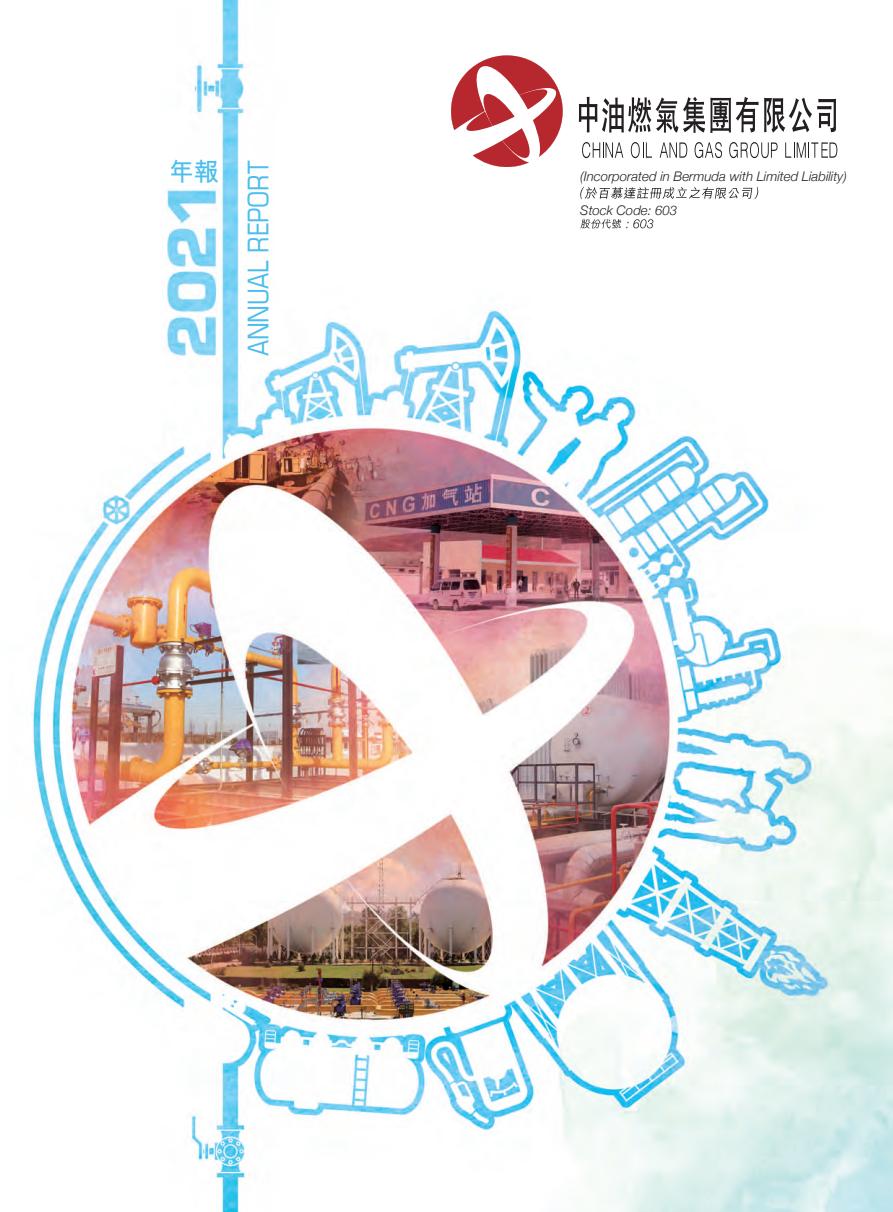
<style>
.page{position:relative;width:893px;height:1212px;background:#fff}
.page>*{position:absolute;margin:0;border:0;box-sizing:border-box;transform-origin:0 0}
.t1{font:condensed 28.5px "Eurostile LT Std";letter-spacing:-.015em;color:#4bbeed}
.t2{font:25.5px "M Hei HK Bold E Ten B5 H";color:#4bbeed}
.t3{font:italic 300 13.2px "Helvetica Neue";color:#231f20}
</style>
<div class="page">
<img style="left:31px;top:0;width:861px;height:1212px">
<svg style="left:784px;top:142px;width:52px;height:16px"></svg>
<svg style="left:578px;top:97px;width:126px;height:36px"></svg>
<svg style="left:710px;top:97px;width:125px;height:36px"></svg>
<svg style="left:582px;top:142px;width:41px;height:16px"></svg>
<svg style="left:630px;top:142px;width:21px;height:16px"></svg>
<svg style="left:659px;top:142px;width:28px;height:16px"></svg>
<svg style="left:694px;top:142px;width:27px;height:16px"></svg>
<svg style="left:728px;top:142px;width:49px;height:16px"></svg>
<svg style="left:451px;top:55px;width:111px;height:112px"></svg>
<svg style="left:580px;top:219px;width:73px;height:10px"></svg>
<svg style="left:580px;top:187px;width:178px;height:12px"></svg>
<h2 class="t2" style="left:169px;top:162px;width:52px">年報</h2>
<h1 class="t1" style="left:242px;top:356px;width:197px;rotate:-90deg">ANNUAL REPORT</h1>
<p class="t3" style="left:580px;top:169px;width:268px">(Incorporated in Bermuda with Limited Liability)</p>
<p class="t3" style="left:580px;top:202px;width:98px">Stock Code: 603</p>
</div>
